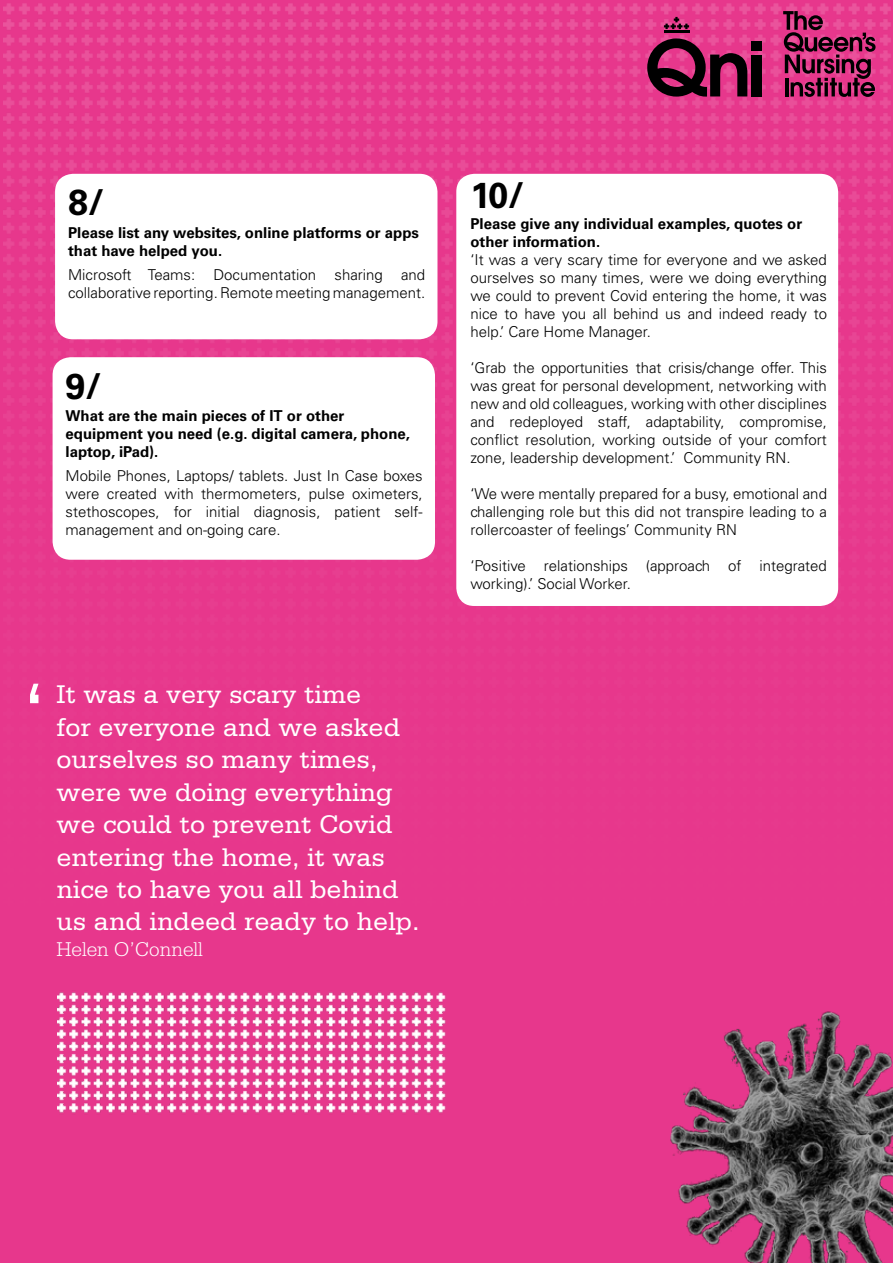
<style>
.page{position:relative;width:893px;height:1263px;background:#e7378c}
.page>*{position:absolute;margin:0;border:0;box-sizing:border-box;transform-origin:0 0}
.t1{font:84.75px "Serifa Std";color:#fff}
.t2{font:700 36px "Univers LT Std";color:#000}
.t3{font:27px/32.4px "Serifa Std";color:#fff}
.t4{font:300 21px "Serifa Std";color:#fff}
.t5{font:300 15px/18px "Univers LT Std";color:#000;text-align:justify}
.t6{font:700 15px/18px "Univers LT Std";color:#000}
</style>
<div class="page">
<img style="left:3px;top:3px;width:888px;height:603px">
<svg style="left:647px;top:38px;width:100px;height:59px"></svg>
<div style="left:751px;top:42px;width:11px;height:9px;background:#000"></div>
<div style="left:751px;top:55px;width:11px;height:41px;background:#000"></div>
<svg style="left:664px;top:17px;width:25px;height:12px"></svg>
<hr style="left:664px;top:30px;width:25px;height:3px;background:#000">
<svg style="left:783px;top:11px;width:92px;height:86px"></svg>
<div style="left:53px;top:357px;width:382px;height:203px;background:#fff;border-radius:18px"></div>
<div style="left:55px;top:174px;width:382px;height:165px;background:#fff;border-radius:18px"></div>
<div style="left:456px;top:174px;width:382px;height:432px;background:#fff;border-radius:18px"></div>
<img style="left:57px;top:992px;width:389px;height:121px">
<img style="left:670px;top:1011px;width:223px;height:252px">
<h2 class="t2" style="left:68px;top:188px;width:37px">8/</h2>
<p class="t6" style="left:68px;top:224px;width:352px">Please list any websites, online platforms or apps that have helped you.</p>
<p class="t5" style="left:68px;top:267px;width:359px">Microsoft Teams: Documentation sharing and collaborative reporting. Remote meeting management.</p>
<h2 class="t2" style="left:66px;top:371px;width:37px">9/</h2>
<p class="t6" style="left:66px;top:408px;width:346px">What are the main pieces of IT or other equipment you need (e.g. digital camera, phone, laptop, iPad).</p>
<p class="t5" style="left:66px;top:468px;width:359px">Mobile Phones, Laptops/ tablets. Just In Case boxes were created with thermometers, pulse oximeters, stethoscopes, for initial diagnosis, patient self&shy;management and on-going care.</p>
<h1 class="t1" style="left:22px;top:680px;width:25px">‘</h1>
<h3 class="t3" style="left:56px;top:680px;width:365px">It was a very scary time<br>for everyone and we asked ourselves so many times, were we doing everything we could to prevent Covid entering the home, it was nice to have you all behind us and indeed ready to help.</h3>
<h3 class="t4" style="left:56px;top:936px;width:148px">Helen O’Connell</h3>
<h2 class="t2" style="left:470px;top:181px;width:55px">10/</h2>
<p class="t6" style="left:470px;top:216px;width:333px">Please give any individual examples, quotes or other information.</p>
<p class="t5" style="left:470px;top:251px;width:358px">‘It was a very scary time for everyone and we asked ourselves so many times, were we doing everything we could to prevent Covid entering the home, it was nice to have you all behind us and indeed ready to help.’ Care Home Manager.</p>
<p class="t5" style="left:470px;top:359px;width:358px">‘Grab the opportunities that crisis/change offer. This was great for personal development, networking with new and old colleagues, working with other disciplines and redeployed staff, adaptability, compromise, conflict resolution, working outside of your comfort zone, leadership development.’ Community RN.</p>
<p class="t5" style="left:470px;top:485px;width:358px">‘We were mentally prepared for a busy, emotional and challenging role but this did not transpire leading to a rollercoaster of feelings’ Community RN</p>
<p class="t5" style="left:470px;top:557px;width:358px">‘Positive relationships (approach of integrated working).’ Social Worker.</p>
</div>
